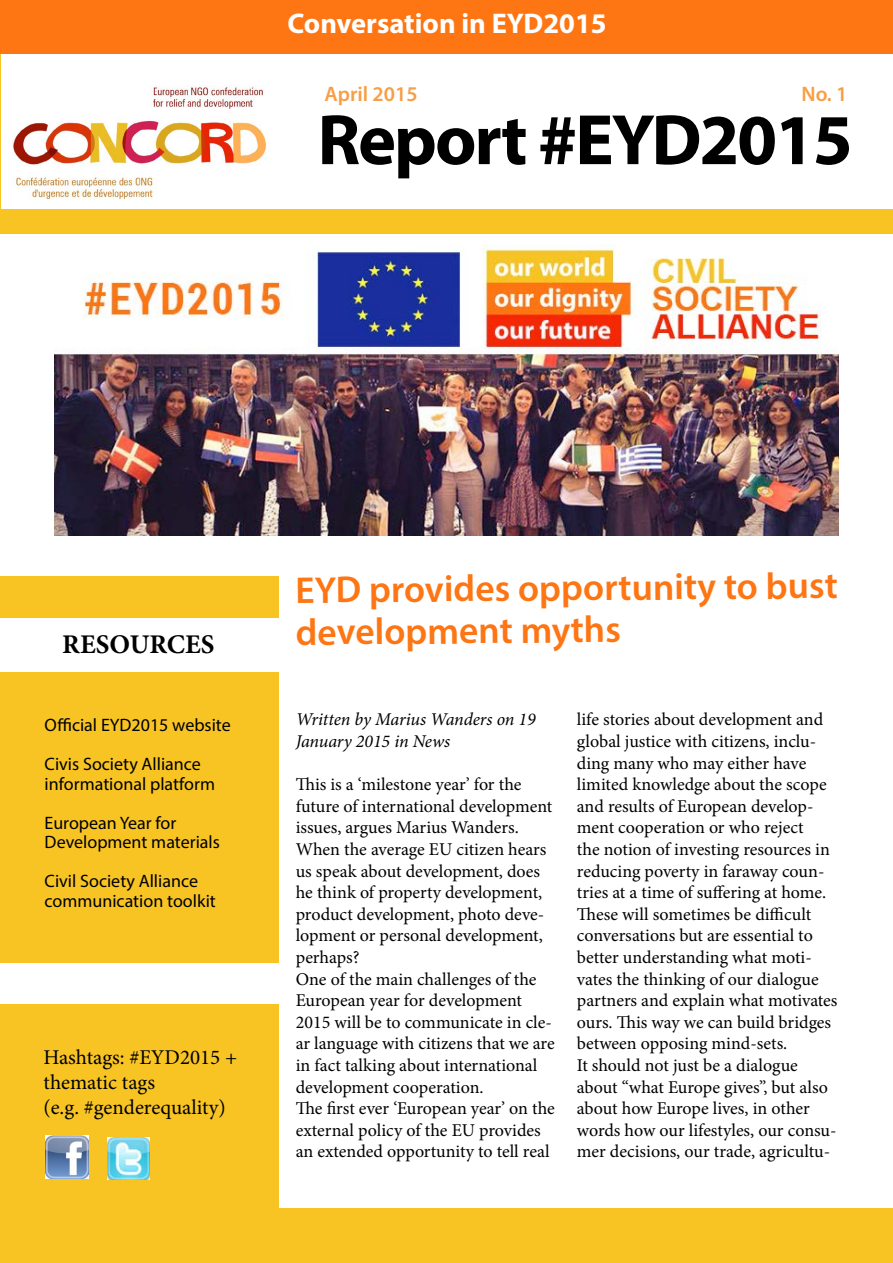
<style>
.page{position:relative;width:893px;height:1263px;background:#fff}
.page>*{position:absolute;margin:0;border:0;box-sizing:border-box;transform-origin:0 0}
.t1{font:700 72px "Myriad Pro";letter-spacing:-.03em;color:#000}
.t2{font:600 37.5px/40.8px "Myriad Pro";color:#fe7613}
.t3{font:700 28.5px "Myriad Pro";color:#fff}
.t4{font:700 27px "Minion Pro";color:#000}
.t5{font:21px/25.2px "Minion Pro";color:#000}
.t6{font:600 21px "Myriad Pro";color:#f79f45}
.t7{font:18px/21.6px "Minion Pro";color:#000}
.t8{font:18px/39px "Myriad Pro";color:#000}
.t9{font:italic 18px/21.6px "Minion Pro";letter-spacing:-.005em;color:#000}
</style>
<div class="page">
<div style="left:0;top:0;width:279px;height:1209px;background:#f8c424"></div>
<div style="left:0;top:619px;width:296px;height:53px;background:#fff"></div>
<div style="left:1px;top:45px;width:290px;height:163px;background:#fff"></div>
<img style="left:13px;top:85px;width:254px;height:115px">
<img style="left:45px;top:1135px;width:43px;height:43px">
<img style="left:107px;top:1137px;width:43px;height:42px">
<div style="left:0;top:232px;width:287px;height:344px;background:#fff"></div>
<img style="left:54px;top:244px;width:785px;height:291px">
<div style="left:0;top:963px;width:296px;height:40px;background:#fff"></div>
<div style="left:0;top:209px;width:893px;height:25px;background:#f8c424"></div>
<div style="left:0;top:0;width:893px;height:53px;background:#fe7613"></div>
<div style="left:0;top:1209px;width:893px;height:54px;background:#f8c424"></div>
<h3 class="t3" style="left:288px;top:5px;width:321px">Conversation in EYD2015</h3>
<p class="t6" style="left:324px;top:81px;width:95px">April 2015</p>
<p class="t6" style="left:801px;top:81px;width:47px">No. 1</p>
<h1 class="t1" style="left:317px;top:93px;width:537px">Report #EYD2015</h1>
<h3 class="t4" style="left:62px;top:626px;width:154px">RESOURCES</h3>
<p class="t8" style="left:45px;top:705px;width:188px">Official EYD2015 website<br>Civis Society Alliance</p>
<p class="t8" style="left:45px;top:764px;width:172px">informational platform<br>European Year for</p>
<p class="t8" style="left:45px;top:822px;width:177px">Development materials<br>Civil Society Alliance</p>
<p class="t8" style="left:45px;top:881px;width:173px">communication toolkit</p>
<p class="t5" style="left:44px;top:1044px;width:195px">Hashtags: #EYD2015 + thematic tags<br>(e.g. #genderequality)</p>
<h2 class="t2" style="left:294px;top:571px;width:544px;rotate:-1deg">EYD provides opportunity to bust development myths</h2>
<p class="t9" style="left:296px;top:709px;width:242px">Written by Marius Wanders on 19<br>January 2015 in News</p>
<p class="t7" style="left:296px;top:774px;width:261px">This is a ‘milestone year’ for the future of international development issues, argues Marius Wanders.<br>When the average EU citizen hears us speak about development, does he think of property development, product development, photo deve&shy;lopment or personal development, perhaps?<br>One of the main challenges of the<br>European year for development<br>2015 will be to communicate in cle&shy;ar language with citizens that we are in fact talking about international development cooperation.<br>The first ever ‘European year’ on the external policy of the EU provides an extended opportunity to tell real</p>
<p class="t7" style="left:577px;top:709px;width:262px">life stories about development and global justice with citizens, inclu&shy;ding many who may either have limited knowledge about the scope and results of European develop&shy;ment cooperation or who reject<br>the notion of investing resources in reducing poverty in faraway coun&shy;tries at a time of suffering at home.<br>These will sometimes be difficult conversations but are essential to better understanding what moti&shy;vates the thinking of our dialogue partners and explain what motivates ours. This way we can build bridges between opposing mind-sets.<br>It should not just be a dialogue about “what Europe gives”, but also about how Europe lives, in other words how our lifestyles, our consu&shy;mer decisions, our trade, agricultu-</p>
</div>
